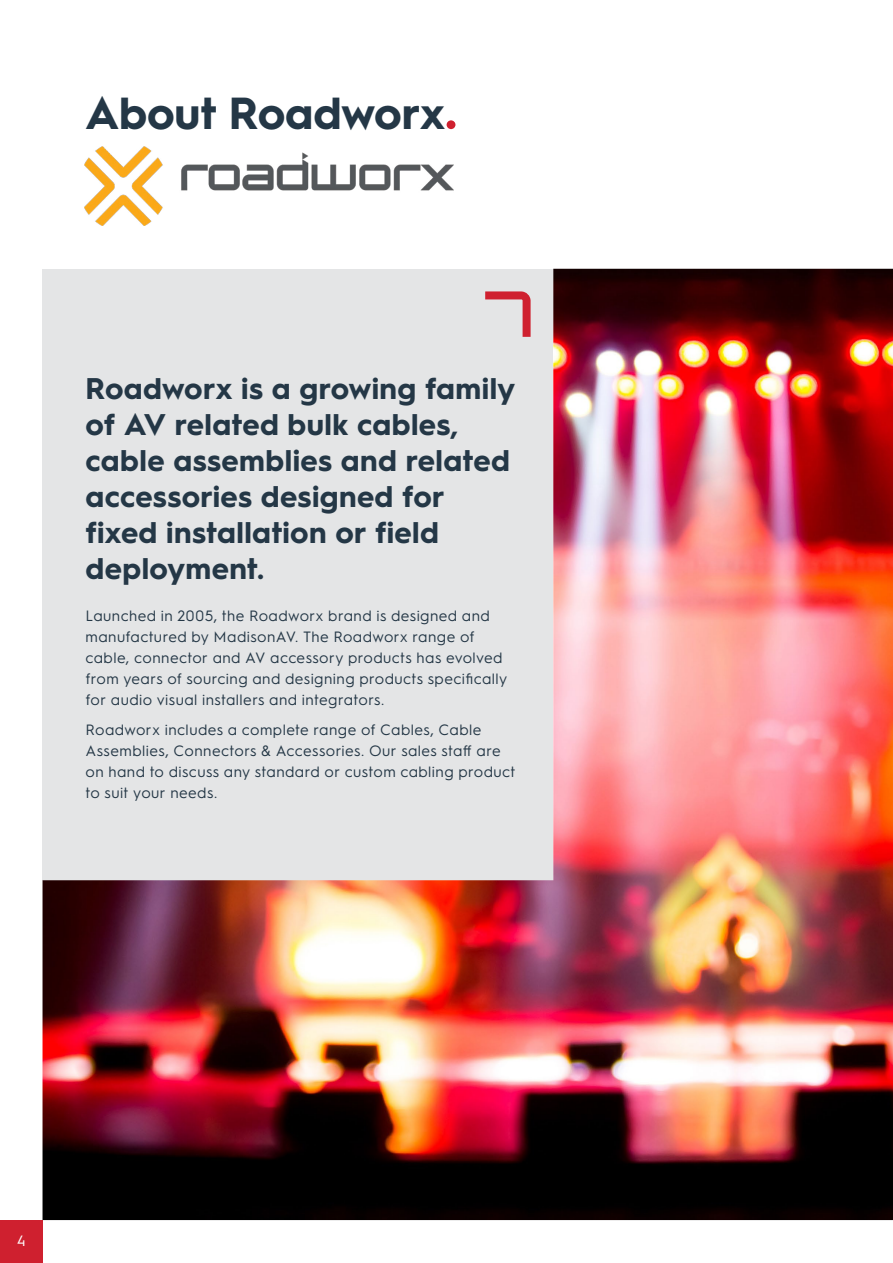
<style>
.page{position:relative;width:893px;height:1263px;background:#fff}
.page>*{position:absolute;margin:0;border:0;box-sizing:border-box;transform-origin:0 0}
.t1{font:700 45px "Hurme Geometric Sans 1";letter-spacing:-.005em;color:#243746}
.t2{font:700 30px/36px "Hurme Geometric Sans 1";letter-spacing:.01em;color:#243746}
.Body_Copy_-_Regular{font:15px/21px "Hurme Geometric Sans 1";letter-spacing:.03em;color:#243746}
.t3{font:15px "Hurme Geometric Sans 1";color:#fff}
.s1{font-size:54px;color:#cf202f}
</style>
<div class="page">
<hr style="left:892px;top:0;width:1px;height:1263px;background:#e4e5e6">
<img style="left:43px;top:269px;width:850px;height:951px">
<img style="left:84px;top:147px;width:370px;height:78px">
<div style="left:0;top:1220px;width:43px;height:43px;background:#cf202f"></div>
<h1 class="t1" style="left:86px;top:81px;width:373px">About Roadworx<span class="s1">.</span></h1>
<h2 class="t2" style="left:86px;top:369px;width:431px">Roadworx is a growing family of AV related bulk cables, cable assemblies and related accessories designed for fixed installation or field deployment.</h2>
<p class="Body_Copy_-_Regular" style="left:86px;top:604px;width:423px">Launched in 2005, the Roadworx brand is designed and manufactured by MadisonAV. The Roadworx range of cable, connector and AV accessory products has evolved from years of sourcing and designing products specifically for audio visual installers and integrators.</p>
<p class="Body_Copy_-_Regular" style="left:86px;top:718px;width:432px">Roadworx includes a complete range of Cables, Cable Assemblies, Connectors &amp; Accessories. Our sales staff are on hand to discuss any standard or custom cabling product to suit your needs.</p>
<p class="t3" style="left:17px;top:1230px;width:10px">4</p>
</div>
